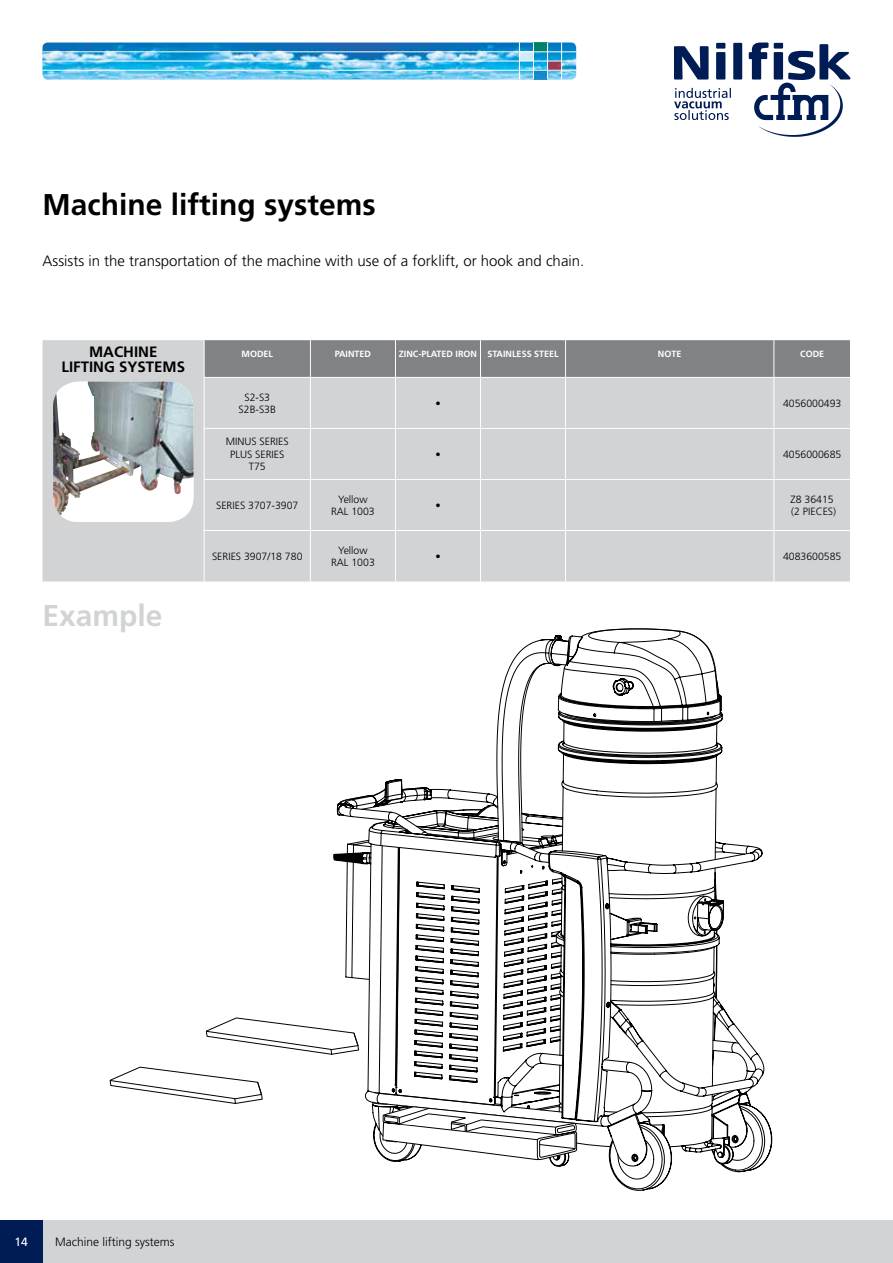
<style>
.page{position:relative;width:893px;height:1263px;background:#fff}
.page>*{position:absolute;margin:0;border:0;box-sizing:border-box;transform-origin:0 0}
.t1{font:700 30px "Frutiger LT Std";color:#000}
.t2{font:700 30px "Frutiger LT Std";color:#d1d3d4}
.t3{font:300 15px "Frutiger LT Std";color:#000}
.t4{font:700 15px/15px "Frutiger LT Std";color:#000;text-align:center}
.t5{font:300 12px "Frutiger LT Std";color:#000}
.t6{font:12px "Frutiger LT Std";color:#fff}
.t7{font:300 10.5px/12.6px "Frutiger LT Std";color:#000;text-align:center}
.t8{font:700 9px "Frutiger LT Std";color:#fff}
</style>
<div class="page">
<div style="left:0;top:1220px;width:893px;height:43px;background:#d1d3d4"></div>
<img style="left:43px;top:43px;width:533px;height:37px">
<div style="left:533px;top:43px;width:15px;height:9px;background:#00826b"></div>
<div style="left:519px;top:52px;width:15px;height:9px;background:#cceaf6"></div>
<svg style="left:548px;top:62px;width:13px;height:8px"></svg>
<svg style="left:534px;top:71px;width:13px;height:9px"></svg>
<hr style="left:561px;top:43px;width:1px;height:37px;background:#fff">
<hr style="left:547px;top:43px;width:1px;height:37px;background:#fff">
<hr style="left:533px;top:43px;width:1px;height:37px;background:#fff">
<hr style="left:519px;top:43px;width:1px;height:37px;background:#fff">
<hr style="left:43px;top:70px;width:533px;height:1px;background:#fff">
<hr style="left:43px;top:61px;width:533px;height:1px;background:#fff">
<hr style="left:43px;top:52px;width:533px;height:1px;background:#fff">
<svg style="left:674px;top:43px;width:177px;height:94px"></svg>
<div style="left:0;top:1220px;width:43px;height:43px;background:#001c54"></div>
<div style="left:43px;top:340px;width:807px;height:241px;background:#d1d3d4"></div>
<div style="left:205px;top:340px;width:645px;height:37px;background:#808285"></div>
<hr style="left:204px;top:340px;width:1px;height:37px;background:#fff">
<hr style="left:310px;top:340px;width:1px;height:37px;background:#fff">
<hr style="left:395px;top:340px;width:1px;height:37px;background:#fff">
<hr style="left:480px;top:340px;width:1px;height:37px;background:#fff">
<hr style="left:565px;top:340px;width:1px;height:37px;background:#fff">
<hr style="left:773px;top:340px;width:1px;height:37px;background:#fff">
<hr style="left:204px;top:377px;width:106px;height:1px;background:#fff">
<hr style="left:310px;top:377px;width:85px;height:1px;background:#fff">
<hr style="left:395px;top:377px;width:85px;height:1px;background:#fff">
<hr style="left:480px;top:377px;width:86px;height:1px;background:#fff">
<hr style="left:774px;top:377px;width:77px;height:1px;background:#fff">
<hr style="left:204px;top:378px;width:1px;height:50px;background:#fff">
<hr style="left:310px;top:378px;width:1px;height:50px;background:#fff">
<hr style="left:395px;top:378px;width:1px;height:50px;background:#fff">
<hr style="left:480px;top:378px;width:1px;height:50px;background:#fff">
<hr style="left:204px;top:429px;width:1px;height:50px;background:#fff">
<hr style="left:310px;top:429px;width:1px;height:50px;background:#fff">
<hr style="left:395px;top:429px;width:1px;height:50px;background:#fff">
<hr style="left:480px;top:429px;width:1px;height:50px;background:#fff">
<hr style="left:204px;top:480px;width:1px;height:50px;background:#fff">
<hr style="left:310px;top:480px;width:1px;height:50px;background:#fff">
<hr style="left:395px;top:480px;width:1px;height:50px;background:#fff">
<hr style="left:480px;top:480px;width:1px;height:50px;background:#fff">
<hr style="left:204px;top:531px;width:1px;height:50px;background:#fff">
<hr style="left:310px;top:531px;width:1px;height:50px;background:#fff">
<hr style="left:395px;top:531px;width:1px;height:50px;background:#fff">
<hr style="left:480px;top:531px;width:1px;height:50px;background:#fff">
<hr style="left:566px;top:377px;width:208px;height:1px;background:#fff">
<hr style="left:565px;top:378px;width:1px;height:50px;background:#fff">
<hr style="left:773px;top:378px;width:1px;height:50px;background:#fff">
<hr style="left:565px;top:429px;width:1px;height:50px;background:#fff">
<hr style="left:773px;top:429px;width:1px;height:50px;background:#fff">
<hr style="left:565px;top:480px;width:1px;height:50px;background:#fff">
<hr style="left:773px;top:480px;width:1px;height:50px;background:#fff">
<hr style="left:565px;top:531px;width:1px;height:50px;background:#fff">
<hr style="left:773px;top:531px;width:1px;height:50px;background:#fff">
<hr style="left:204px;top:428px;width:106px;height:1px;background:#fff">
<hr style="left:310px;top:428px;width:85px;height:1px;background:#fff">
<hr style="left:395px;top:428px;width:85px;height:1px;background:#fff">
<hr style="left:480px;top:428px;width:86px;height:1px;background:#fff">
<hr style="left:566px;top:428px;width:208px;height:1px;background:#fff">
<hr style="left:774px;top:428px;width:77px;height:1px;background:#fff">
<hr style="left:204px;top:479px;width:106px;height:1px;background:#fff">
<hr style="left:310px;top:479px;width:85px;height:1px;background:#fff">
<hr style="left:395px;top:479px;width:85px;height:1px;background:#fff">
<hr style="left:480px;top:479px;width:86px;height:1px;background:#fff">
<hr style="left:566px;top:479px;width:208px;height:1px;background:#fff">
<hr style="left:774px;top:479px;width:77px;height:1px;background:#fff">
<hr style="left:204px;top:530px;width:106px;height:1px;background:#fff">
<hr style="left:310px;top:530px;width:85px;height:1px;background:#fff">
<hr style="left:395px;top:530px;width:85px;height:1px;background:#fff">
<hr style="left:480px;top:530px;width:86px;height:1px;background:#fff">
<hr style="left:566px;top:530px;width:208px;height:1px;background:#fff">
<hr style="left:774px;top:530px;width:77px;height:1px;background:#fff">
<svg style="left:387px;top:1066px;width:386px;height:125px"></svg>
<svg style="left:724px;top:843px;width:40px;height:298px"></svg>
<svg style="left:109px;top:628px;width:615px;height:532px"></svg>
<img style="left:53px;top:382px;width:140px;height:140px;border-radius:26px">
<h1 class="t1" style="left:43px;top:187px;width:335px">Machine lifting systems</h1>
<h2 class="t3" style="left:43px;top:253px;width:543px">Assists in the transportation of the machine with use of a forklift, or hook and chain.</h2>
<h2 class="t4" style="left:62px;top:344px;width:125px">MACHINE<br>LIFTING SYSTEMS</h2>
<p class="t8" style="left:241px;top:348px;width:33px">MODEL</p>
<p class="t8" style="left:335px;top:348px;width:38px">PAINTED</p>
<p class="t8" style="left:399px;top:348px;width:161px">ZINC-PLATED IRON STAINLESS STEEL</p>
<p class="t8" style="left:658px;top:348px;width:25px">NOTE</p>
<p class="t8" style="left:800px;top:348px;width:26px">CODE</p>
<p class="t7" style="left:239px;top:391px;width:39px">S2-S3<br>S2B-S3B</p>
<p class="t7" style="left:226px;top:435px;width:65px">MINUS SERIES<br>PLUS SERIES<br>T75</p>
<p class="t7" style="left:216px;top:499px;width:84px">SERIES 3707-3907</p>
<p class="t7" style="left:331px;top:493px;width:45px">Yellow<br>RAL 1003</p>
<p class="t7" style="left:791px;top:493px;width:47px;text-align:left">Z8 36415 (2 PIECES)</p>
<p class="t7" style="left:212px;top:550px;width:92px">SERIES 3907/18 780</p>
<p class="t7" style="left:331px;top:544px;width:45px">Yellow<br>RAL 1003</p>
<p class="t7" style="left:435px;top:397px;width:7px">•</p>
<p class="t7" style="left:783px;top:397px;width:60px">4056000493</p>
<p class="t7" style="left:435px;top:448px;width:7px">•</p>
<p class="t7" style="left:783px;top:448px;width:60px">4056000685</p>
<p class="t7" style="left:435px;top:499px;width:7px">•</p>
<p class="t7" style="left:435px;top:550px;width:7px">•</p>
<p class="t7" style="left:783px;top:550px;width:60px">4083600585</p>
<h1 class="t2" style="left:43px;top:598px;width:122px">Example</h1>
<p class="t6" style="left:15px;top:1235px;width:15px">14</p>
<p class="t5" style="left:55px;top:1235px;width:121px">Machine lifting systems</p>
</div>
